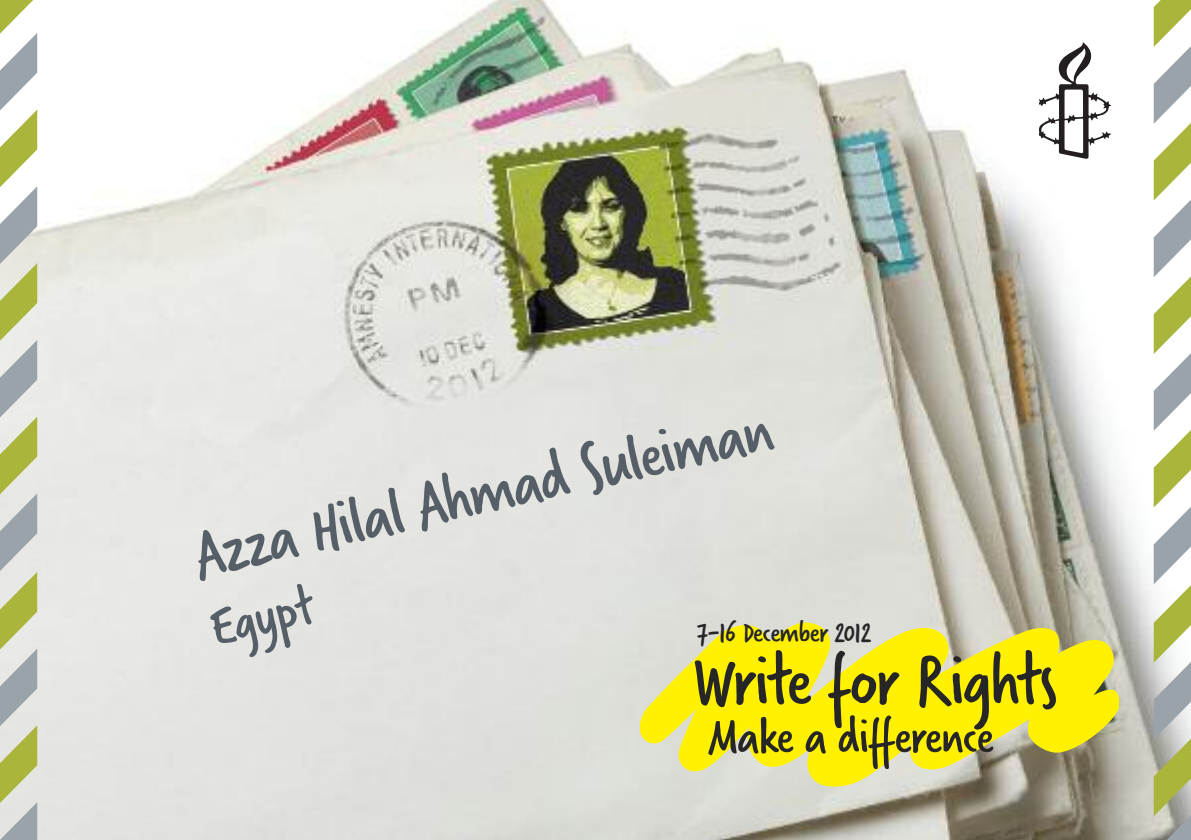
<style>
.page{position:relative;width:1191px;height:840px;background:#fff}
.page>*{position:absolute;margin:0;border:0;box-sizing:border-box;transform-origin:0 0}
.t1{font:78px "Verveine Corp";letter-spacing:-.025em;color:#272627}
.t2{font:72px "Verveine Corp";color:#565f67}
.t3{font:60px "Verveine Corp";color:#565f67}
.t4{font:54px "Verveine Corp";letter-spacing:-.025em;color:#272627}
.t5{font:30.8px "Verveine Corp";letter-spacing:-.025em;color:#272627}
</style>
<div class="page">
<img style="left:37px;top:0;width:1116px;height:839px">
<svg style="left:1039px;top:42px;width:72px;height:117px"></svg>
<svg style="left:637px;top:620px;width:485px;height:169px;background:#e9e046"></svg>
<svg style="left:1153px;top:0;width:38px;height:839px"></svg>
<svg style="left:0;top:0;width:37px;height:839px;background:#c6ccad"></svg>
<p class="t2" style="left:184px;top:510px;width:592px;rotate:-13deg">Azza Hilal Ahmad Suleiman</p>
<p class="t3" style="left:201px;top:588px;width:108px;rotate:-13deg">Egypt</p>
<p class="t5" style="left:696px;top:611px;width:177px">7-16 December 2012</p>
<p class="t1" style="left:692px;top:627px;width:366px">Write for Rights</p>
<p class="t4" style="left:708px;top:699px;width:287px">Make a difference</p>
</div>
